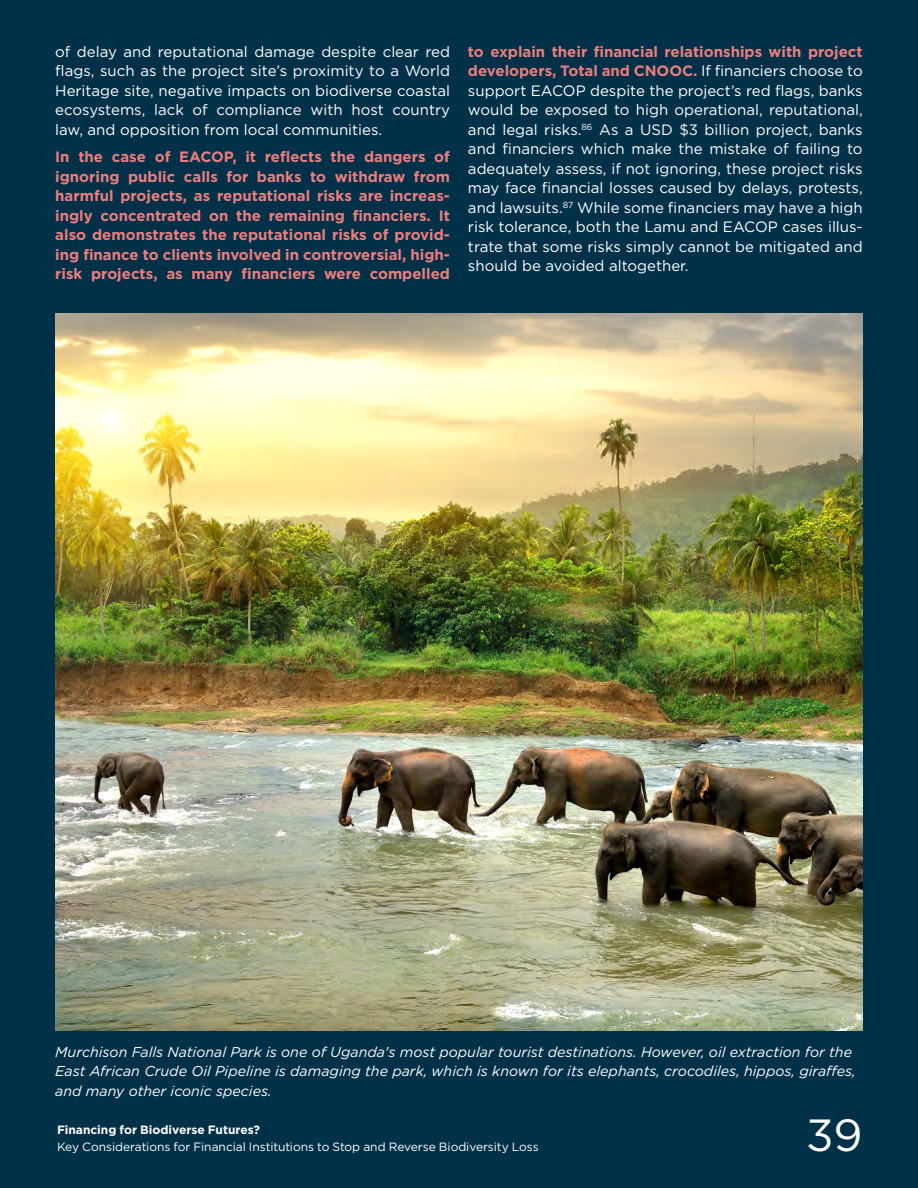
<style>
.page{position:relative;width:918px;height:1188px;background:#003149}
.page>*{position:absolute;margin:0;border:0;box-sizing:border-box;transform-origin:0 0}
.t1{font:45px "Gotham";color:#fff}
.Body_-_white{font:15px/19.5px "Gotham";color:#fff;text-align:justify}
.Body_-_white-2{font:700 15px/19.5px "Gotham";color:#ed7d7c;text-align:justify}
.Caption_-_white{font:italic 14.25px/19.5px "Gotham";color:#fff}
.t2{font:12px "Gotham";letter-spacing:-.01em;color:#fff}
.t3{font:700 12px "Gotham";color:#fff}
.s1{font-weight:700;color:#ed7d7c}
</style>
<div class="page">
<img style="left:55px;top:314px;width:808px;height:717px">
<p class="Body_-_white" style="left:55px;top:42px;width:396px">of delay and reputational damage despite clear red flags, such as the project site’s proximity to a World Heritage site, negative impacts on biodiverse coastal ecosystems, lack of compliance with host country law, and opposition from local communities.</p>
<p class="Body_-_white-2" style="left:55px;top:147px;width:396px">In the case of EACOP, it reflects the dangers of ignoring public calls for banks to withdraw from harmful projects, as reputational risks are increas&shy;ingly concentrated on the remaining financiers. It also demonstrates the reputational risks of provid&shy;ing finance to clients involved in controversial, high&shy;risk projects, as many financiers were compelled</p>
<p class="Body_-_white" style="left:468px;top:42px;width:396px"><span class="s1">to explain their financial relationships with project developers, Total and CNOOC.</span> If financiers choose to support EACOP despite the project’s red flags, banks would be exposed to high operational, reputational, and legal risks.<sup>86</sup> As a USD $3 billion project, banks and financiers which make the mistake of failing to adequately assess, if not ignoring, these project risks may face financial losses caused by delays, protests, and lawsuits.<sup>87</sup> While some financiers may have a high risk tolerance, both the Lamu and EACOP cases illus&shy;trate that some risks simply cannot be mitigated and should be avoided altogether.</p>
<p class="Caption_-_white" style="left:55px;top:1042px;width:802px">Murchison Falls National Park is one of Uganda's most popular tourist destinations. However, oil extraction for the<br>East African Crude Oil Pipeline is damaging the park, which is known for its elephants, crocodiles, hippos, giraffes, and many other iconic species.</p>
<p class="t3" style="left:57px;top:1122px;width:205px">Financing for Biodiverse Futures?</p>
<p class="t2" style="left:57px;top:1139px;width:483px">Key Considerations for Financial Institutions to Stop and Reverse Biodiversity Loss</p>
<h1 class="t1" style="left:806px;top:1106px;width:58px">39</h1>
</div>
